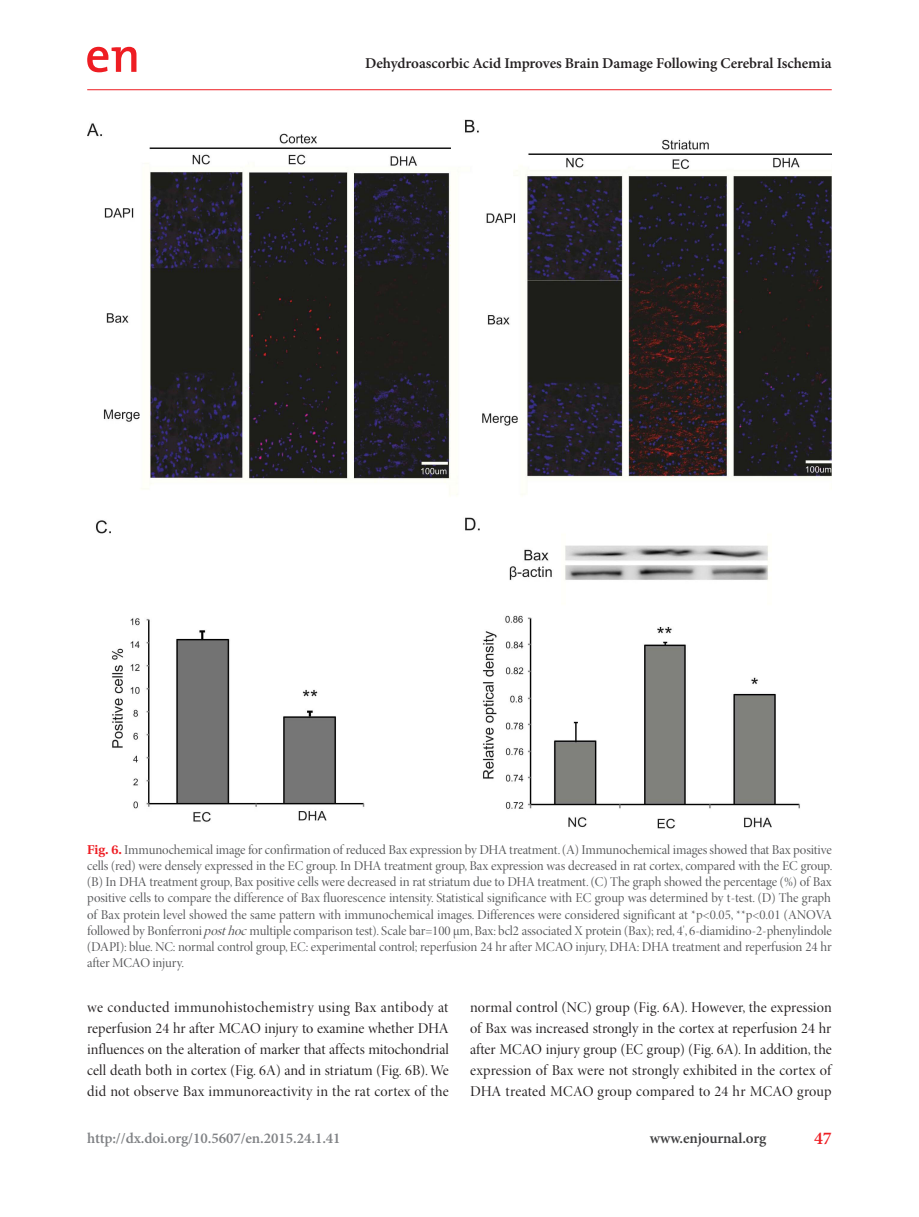
<style>
.page{position:relative;width:919px;height:1217px;background:#fff}
.page>*{position:absolute;margin:0;border:0;box-sizing:border-box;transform-origin:0 0}
.t1{font:600 18px "Minion Pro";color:#ee1d23}
.본문{font:15px/21px "Minion Pro Disp";letter-spacing:.01em;color:#231f20;text-align:justify}
.t2{font:600 15px "Minion Pro";letter-spacing:-.01em;color:#231f20}
.t3{font:600 15px "Minion Pro";letter-spacing:-.005em;color:#808285}
.t4{font:600 15px "Minion Pro";letter-spacing:-.005em;color:#3e3e3f}
.표그림_설명{font:13.5px/16.2px "Minion Pro Disp";letter-spacing:-.01em;color:#57585a;text-align:justify}
.s1{font-family:"Utopia Std";font-weight:600;color:#ee1d23}
.s2{font-style:italic}
</style>
<div class="page">
<hr style="left:87px;top:89px;width:744px;height:1px;background:#ee1d23">
<svg style="left:87px;top:47px;width:49px;height:25px"></svg>
<img style="left:87px;top:119px;width:744px;height:709px">
<p class="t2" style="left:365px;top:52px;width:468px">Dehydroascorbic Acid Improves Brain Damage Following Cerebral Ischemia</p>
<p class="표그림_설명" style="left:87px;top:841px;width:746px"><span class="s1">Fig. 6.</span> Immunochemical image for confirmation of reduced Bax expression by DHA treatment. (A) Immunochemical images showed that Bax positive cells (red) were densely expressed in the EC group. In DHA treatment group, Bax expression was decreased in rat cortex, compared with the EC group. (B) In DHA treatment group, Bax positive cells were decreased in rat striatum due to DHA treatment. (C) The graph showed the percentage (%) of Bax positive cells to compare the difference of Bax fluorescence intensity. Statistical significance with EC group was determined by t-test. (D) The graph of Bax protein level showed the same pattern with immunochemical images. Differences were considered significant at *p&lt;0.05, **p&lt;0.01 (ANOVA followed by Bonferroni <span class="s2">posthoc</span> multiple comparison test). Scale bar=100 μm, Bax: bcl2 associated X protein (Bax); red, 4', 6-diamidino-2-phenylindole (DAPI): blue. NC: normal control group, EC: experimental control; reperfusion 24 hr after MCAO injury, DHA: DHA treatment and reperfusion 24 hr after MCAO injury.</p>
<p class="본문" style="left:87px;top:997px;width:363px">we conducted immunohistochemistry using Bax antibody at reperfusion 24 hr after MCAO injury to examine whether DHA influences on the alteration of marker that affects mitochondrial cell death both in cortex (Fig. 6A) and in striatum (Fig. 6B). We did not observe Bax immunoreactivity in the rat cortex of the</p>
<p class="본문" style="left:470px;top:997px;width:363px">normal control (NC) group (Fig. 6A). However, the expression of Bax was increased strongly in the cortex at reperfusion 24 hr after MCAO injury group (EC group) (Fig. 6A). In addition, the expression of Bax were not strongly exhibited in the cortex of DHA treated MCAO group compared to 24 hr MCAO group</p>
<p class="t3" style="left:87px;top:1127px;width:255px">http://dx.doi.org/10.5607/en.2015.24.1.41</p>
<p class="t4" style="left:649px;top:1127px;width:118px">www.enjournal.org</p>
<h1 class="t1" style="left:814px;top:1124px;width:19px">47</h1>
</div>
